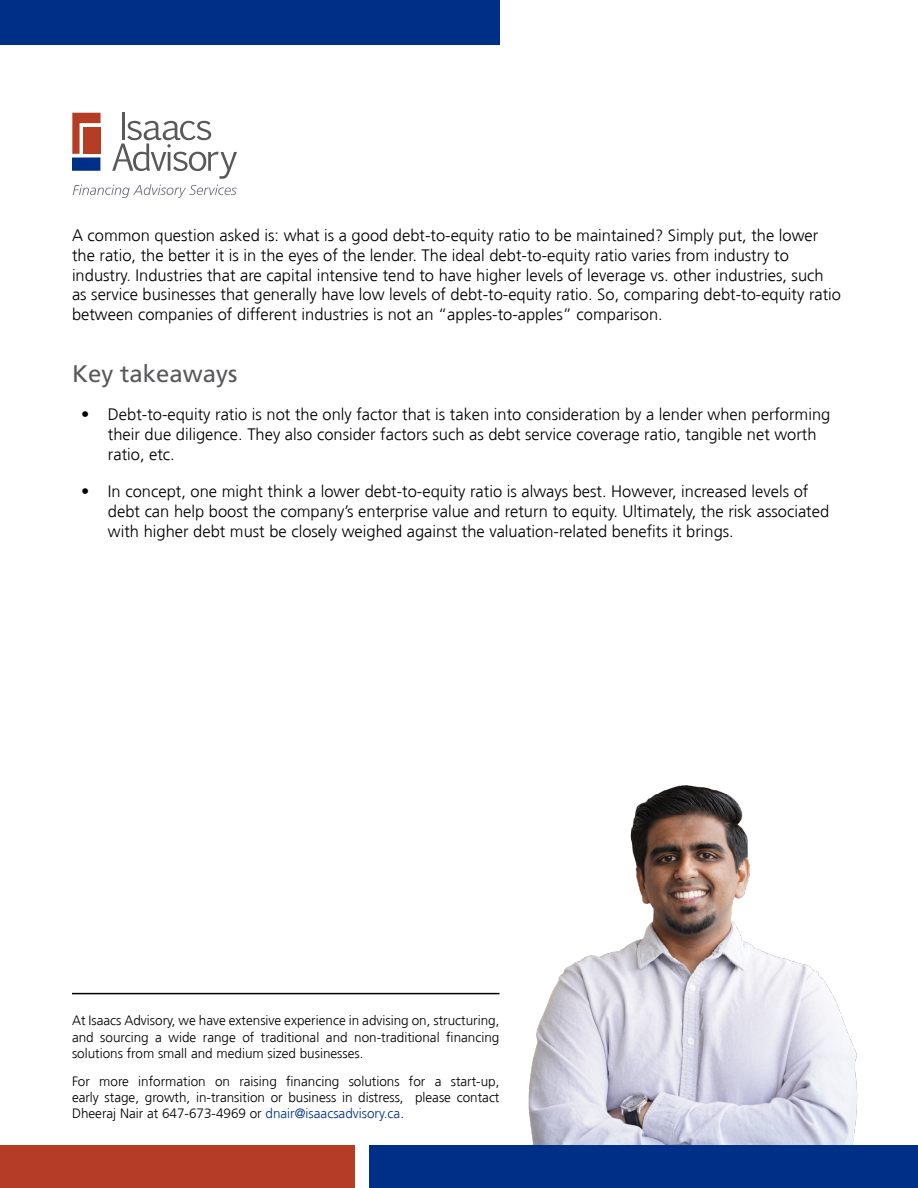
<style>
.page{position:relative;width:918px;height:1188px;background:#fff}
.page>*{position:absolute;margin:0;border:0;box-sizing:border-box;transform-origin:0 0}
.t1{font:24px "Frutiger LT Std";color:#58595b}
.t2{font:300 16.5px/19.8px "Frutiger";color:#000}
.t3{font:300 13.5px/16.2px "Frutiger";color:#000;text-align:justify}
.s1{color:#002f87}
</style>
<div class="page">
<svg style="left:72px;top:113px;width:165px;height:85px"></svg>
<div style="left:84px;top:127px;width:17px;height:27px;background:#b53d26"></div>
<div style="left:0;top:0;width:500px;height:45px;background:#002f87"></div>
<img style="left:528px;top:785px;width:330px;height:360px">
<div style="left:0;top:1145px;width:355px;height:43px;background:#b53d26"></div>
<div style="left:370px;top:1145px;width:548px;height:43px;background:#002f87"></div>
<hr style="left:72px;top:993px;width:428px;height:1px;background:#000">
<p class="t2" style="left:72px;top:226px;width:771px">A common question asked is: what is a good debt-to-equity ratio to be maintained? Simply put, the lower the ratio, the better it is in the eyes of the lender. The ideal debt-to-equity ratio varies from industry to industry. Industries that are capital intensive tend to have higher levels of leverage vs. other industries, such as service businesses that generally have low levels of debt-to-equity ratio. So, comparing debt-to-equity ratio between companies of different industries is not an “apples-to-apples” comparison.</p>
<h1 class="t1" style="left:72px;top:360px;width:167px">Key takeaways</h1>
<p class="t2" style="left:108px;top:405px;width:724px;text-indent:-27px">• Debt-to-equity ratio is not the only factor that is taken into consideration by a lender when performing their due diligence. They also consider factors such as debt service coverage ratio, tangible net worth ratio, etc.</p>
<p class="t2" style="left:108px;top:482px;width:723px;text-indent:-27px">• In concept, one might think a lower debt-to-equity ratio is always best. However, increased levels of debt can help boost the company’s enterprise value and return to equity. Ultimately, the risk associated with higher debt must be closely weighed against the valuation-related benefits it brings.</p>
<p class="t3" style="left:72px;top:1013px;width:429px">At Isaacs Advisory, we have extensive experience in advising on, structuring, and sourcing a wide range of traditional and non-traditional financing solutions from small and medium sized businesses.</p>
<p class="t3" style="left:72px;top:1073px;width:429px">For more information on raising financing solutions for a start-up, early stage, growth, in-transition or business in distress, please contact Dheeraj Nair at 647-673-4969 or <span class="s1">dnair@isaacsadvisory.ca</span>.</p>
</div>
